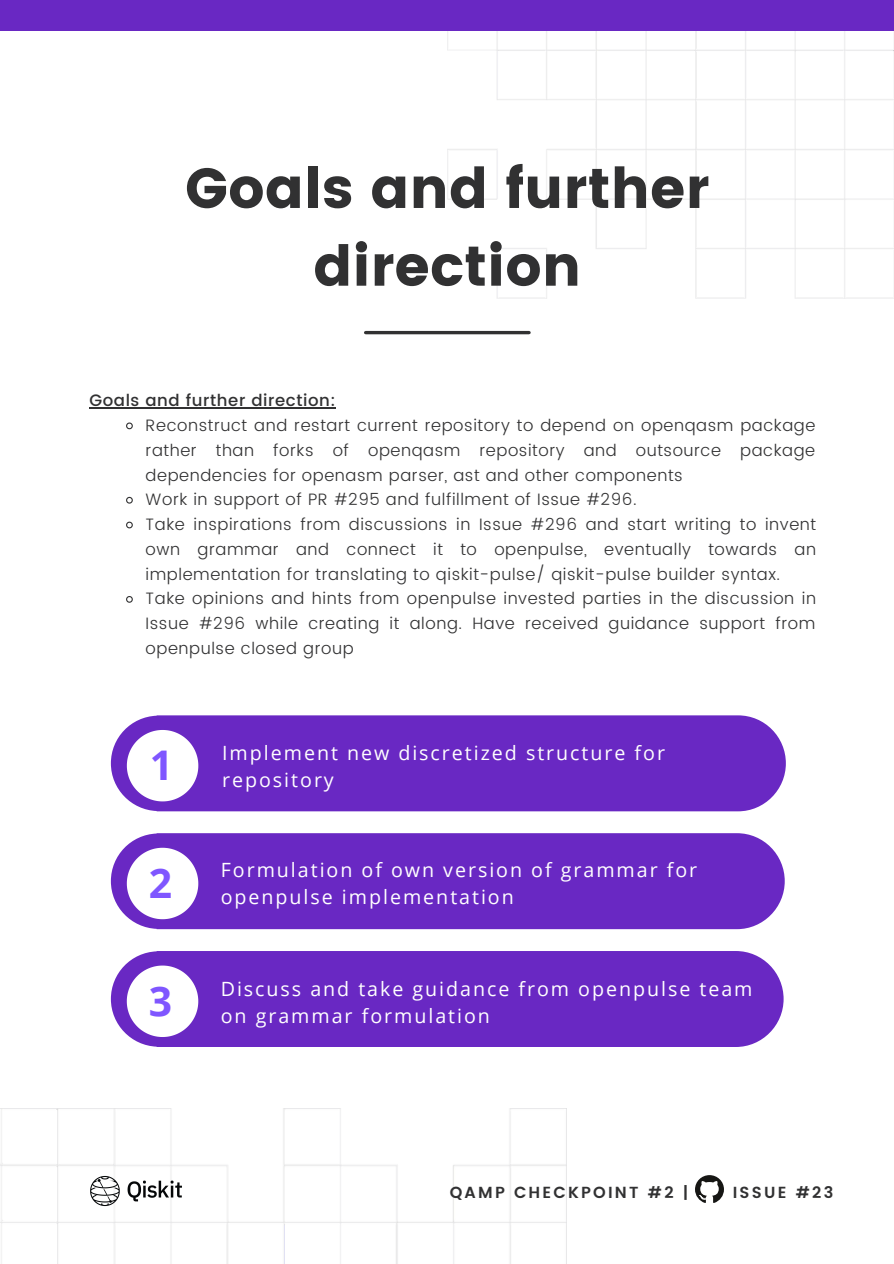
<style>
.page{position:relative;width:894px;height:1264px;background:#fff}
.page>*{position:absolute;margin:0;border:0;box-sizing:border-box;transform-origin:0 0}
.t1{font:56.25px/77.7px "Poppins";color:#313132;text-align:center}
.t2{font:700 40.8px "Open Sans";color:#7f56ff}
.t3{font:19.65px "Open Sans";letter-spacing:.1em;color:#fff}
.t4{font:300 16.5px/24.8px "Poppins";letter-spacing:.035em;color:#313132;text-align:justify}
.t5{font:500 16.5px "Poppins";letter-spacing:.035em;color:#313132}
.t6{font:600 16.05px "Poppins";letter-spacing:.135em;color:#313132}
</style>
<div class="page">
<hr style="left:365px;top:331px;width:164px;height:3px;background:#313132">
<div style="left:111px;top:715px;width:674px;height:96px;background:#6928c3;border-radius:47px"></div>
<svg style="left:127px;top:730px;width:71px;height:71px"></svg>
<div style="left:111px;top:833px;width:673px;height:96px;background:#6928c3;border-radius:47px"></div>
<svg style="left:127px;top:847px;width:71px;height:72px"></svg>
<div style="left:111px;top:951px;width:672px;height:95px;background:#6928c3;border-radius:47px"></div>
<svg style="left:127px;top:965px;width:71px;height:72px"></svg>
<svg style="left:695px;top:1175px;width:28px;height:28px"></svg>
<div style="left:0;top:0;width:893px;height:31px;background:#6928c3"></div>
<img style="left:90px;top:1175px;width:92px;height:31px">
<svg style="left:126px;top:422px;width:7px;height:8px"></svg>
<svg style="left:126px;top:496px;width:7px;height:8px"></svg>
<svg style="left:126px;top:521px;width:7px;height:8px"></svg>
<svg style="left:126px;top:596px;width:7px;height:7px"></svg>
<hr style="left:89px;top:407px;width:247px;height:1px;background:#313132">
<p class="t1" style="left:185px;top:150px;width:525px">Goals and further direction</p>
<p class="t5" style="left:89px;top:391px;width:247px">Goals and further direction:</p>
<p class="t4" style="left:146px;top:413px;width:671px">Reconstruct and restart current repository to depend on openqasm package rather than forks of openqasm repository and outsource package dependencies for openasm parser, ast and other components</p>
<p class="t4" style="left:146px;top:487px;width:492px">Work in support of PR #295 and fulfillment of Issue #296.</p>
<p class="t4" style="left:146px;top:512px;width:671px">Take inspirations from discussions in Issue #296 and start writing to invent own grammar and connect it to openpulse, eventually towards an implementation for translating to qiskit-pulse/ qiskit-pulse builder syntax.</p>
<p class="t4" style="left:146px;top:586px;width:671px">Take opinions and hints from openpulse invested parties in the discussion in Issue #296 while creating it along. Have received guidance support from openpulse closed group</p>
<p class="t2" style="left:150px;top:737px;width:25px">1</p>
<p class="t2" style="left:149px;top:854px;width:25px">2</p>
<p class="t2" style="left:149px;top:972px;width:25px">3</p>
<p class="t3" style="left:222px;top:738px;width:444px">Implement new discretized structure for</p>
<p class="t3" style="left:222px;top:765px;width:113px">repository</p>
<p class="t3" style="left:221px;top:856px;width:478px">Formulation of own version of grammar for</p>
<p class="t3" style="left:221px;top:883px;width:294px">openpulse implementation</p>
<p class="t3" style="left:221px;top:975px;width:533px">Discuss and take guidance from openpulse team</p>
<p class="t3" style="left:221px;top:1002px;width:271px">on grammar formulation</p>
<p class="t6" style="left:449px;top:1183px;width:240px">QAMP CHECKPOINT #2 |</p>
<p class="t6" style="left:732px;top:1183px;width:102px">ISSUE #23</p>
</div>
